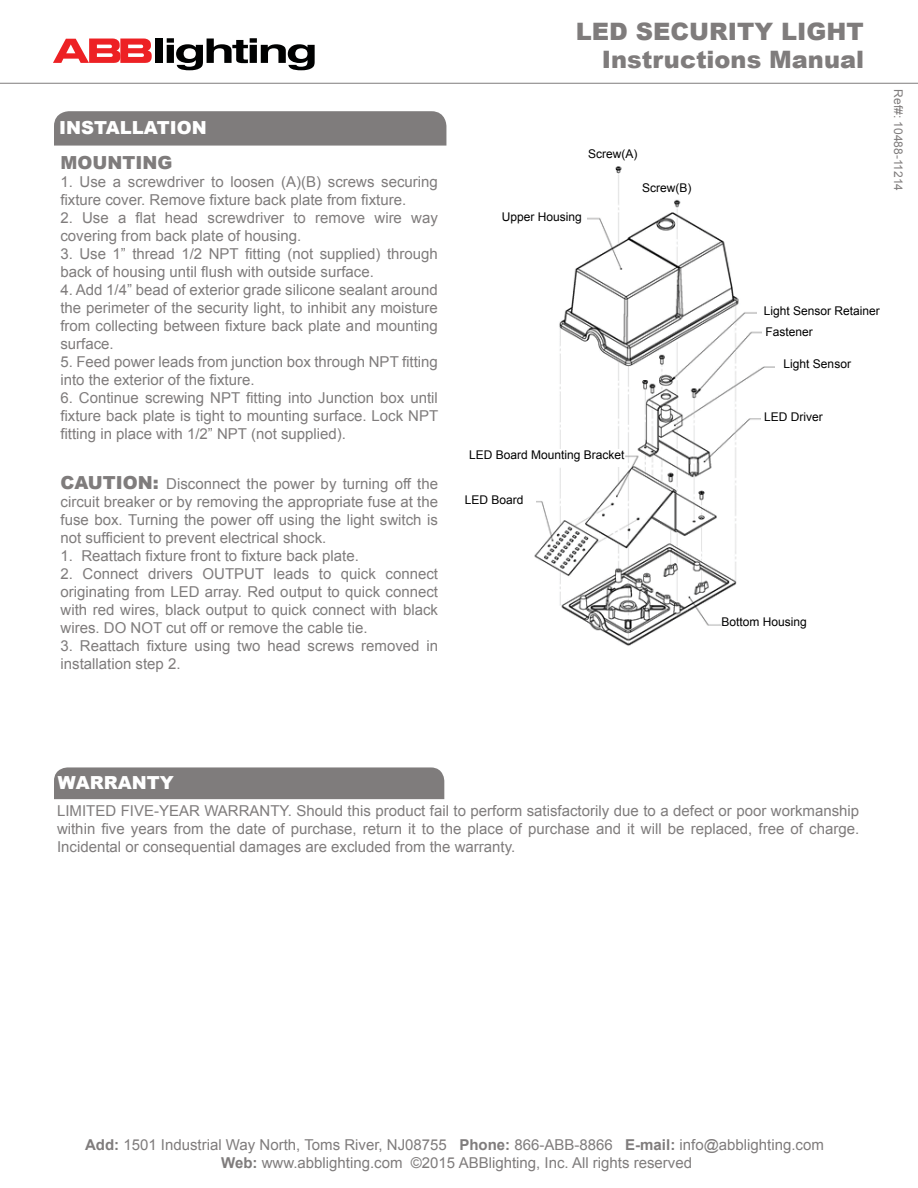
<style>
.page{position:relative;width:918px;height:1188px;background:#fff}
.page>*{position:absolute;margin:0;border:0;box-sizing:border-box;transform-origin:0 0}
.t1{font:900 24px/28.8px "Arial";color:#7f7c7c;text-align:right}
.t2{font:900 18px "Arial";color:#fff}
.t3{font:900 18px "Arial";color:#7f7c7c}
.t4{font:15px/18px "Arial";color:#7f7c7c;text-align:justify}
.t5{font:12px/21.5px "Arial";color:#000}
.t6{font:12px "Arial";color:#7f7c7c}
.s1{font-weight:900;font-size:18px}
.s2{font-weight:700}
</style>
<div class="page">
<div style="left:54px;top:111px;width:392px;height:35px;background:#7f7c7c"></div>
<hr style="left:0;top:83px;width:918px;height:1px;background:#7f7c7c">
<svg style="left:53px;top:39px;width:99px;height:24px"></svg>
<div style="left:155px;top:38px;width:8px;height:25px;background:#000101"></div>
<svg style="left:167px;top:38px;width:148px;height:32px"></svg>
<div style="left:54px;top:767px;width:390px;height:32px;background:#7f7c7c"></div>
<img style="left:534px;top:166px;width:241px;height:480px">
<div style="left:497px;top:213px;width:90px;height:17px;background:#fff"></div>
<div style="left:757px;top:306px;width:116px;height:17px;background:#fff"></div>
<div style="left:762px;top:327px;width:116px;height:17px;background:#fff"></div>
<div style="left:761px;top:410px;width:116px;height:17px;background:#fff"></div>
<div style="left:722px;top:617px;width:116px;height:17px;background:#fff"></div>
<div style="left:463px;top:493px;width:73px;height:17px;background:#fff"></div>
<div style="left:468px;top:449px;width:157px;height:17px;background:#fff"></div>
<p class="t2" style="left:59px;top:114px;width:149px">INSTALLATION</p>
<p class="t3" style="left:60px;top:150px;width:113px">MOUNTING</p>
<p class="t4" style="left:60px;top:173px;width:379px">1. Use a screwdriver to loosen (A)(B) screws securing fixture cover. Remove fixture back plate from fixture.</p>
<p class="t4" style="left:60px;top:209px;width:379px">2. Use a flat head screwdriver to remove wire way covering from back plate of housing.</p>
<p class="t4" style="left:60px;top:245px;width:379px">3. Use 1” thread 1/2 NPT fitting (not supplied) through back of housing until flush with outside surface.</p>
<p class="t4" style="left:60px;top:281px;width:379px">4. Add 1/4” bead of exterior grade silicone sealant around the perimeter of the security light, to inhibit any moisture from collecting between fixture back plate and mounting surface.</p>
<p class="t4" style="left:60px;top:353px;width:379px">5. Feed power leads from junction box through NPT fitting into the exterior of the fixture.</p>
<p class="t4" style="left:60px;top:389px;width:379px">6. Continue screwing NPT fitting into Junction box until fixture back plate is tight to mounting surface. Lock NPT fitting in place with 1/2” NPT (not supplied).</p>
<p class="t4" style="left:61px;top:475px;width:379px"><span class="s1">CAUTION:</span> Disconnect the power by turning off the circuit breaker or by removing the appropriate fuse at the fuse box. Turning the power off using the light switch is not sufficient to prevent electrical shock.</p>
<p class="t4" style="left:61px;top:547px;width:300px">1. Reattach fixture front to fixture back plate.</p>
<p class="t4" style="left:61px;top:565px;width:379px">2. Connect drivers OUTPUT leads to quick connect originating from LED array. Red output to quick connect with red wires, black output to quick connect with black wires. DO NOT cut off or remove the cable tie.</p>
<p class="t4" style="left:61px;top:637px;width:379px">3. Reattach fixture using two head screws removed in installation step 2.</p>
<h1 class="t1" style="left:576px;top:16px;width:290px">LED SECURITY LIGHT<br>Instructions Manual</h1>
<p class="t5" style="left:588px;top:144px;width:51px">Screw(A)</p>
<p class="t5" style="left:502px;top:207px;width:82px">Upper Housing</p>
<p class="t5" style="left:642px;top:178px;width:51px">Screw(B)</p>
<p class="t6" style="left:906px;top:89px;width:103px;rotate:90deg">Ref#: 10488-11214</p>
<p class="t5" style="left:469px;top:445px;width:157px">LED Board Mounting Bracket</p>
<p class="t5" style="left:465px;top:489px;width:60px">LED Board</p>
<p class="t5" style="left:764px;top:300px;width:118px">Light Sensor Retainer<br>Fastener</p>
<p class="t5" style="left:784px;top:353px;width:69px">Light Sensor</p>
<p class="t5" style="left:764px;top:406px;width:60px">LED Driver</p>
<p class="t5" style="left:722px;top:611px;width:87px">Bottom Housing</p>
<p class="t2" style="left:58px;top:770px;width:118px">WARRANTY</p>
<p class="t4" style="left:57px;top:801px;width:804px">LIMITED FIVE-YEAR WARRANTY. Should this product fail to perform satisfactorily due to a defect or poor workmanship within five years from the date of purchase, return it to the place of purchase and it will be replaced, free of charge.<br>Incidental or consequential damages are excluded from the warranty.</p>
<p class="t4" style="left:85px;top:1136px;width:740px;text-align:center"><span class="s2">Add:</span> 1501 Industrial Way North, Toms River, NJ08755 <span class="s2">Phone:</span> 866-ABB-8866 <span class="s2">E-mail:</span> info@abblighting.com<br><span class="s2">Web:</span> www.abblighting.com ©2015 ABBlighting, Inc. All rights reserved</p>
</div>
